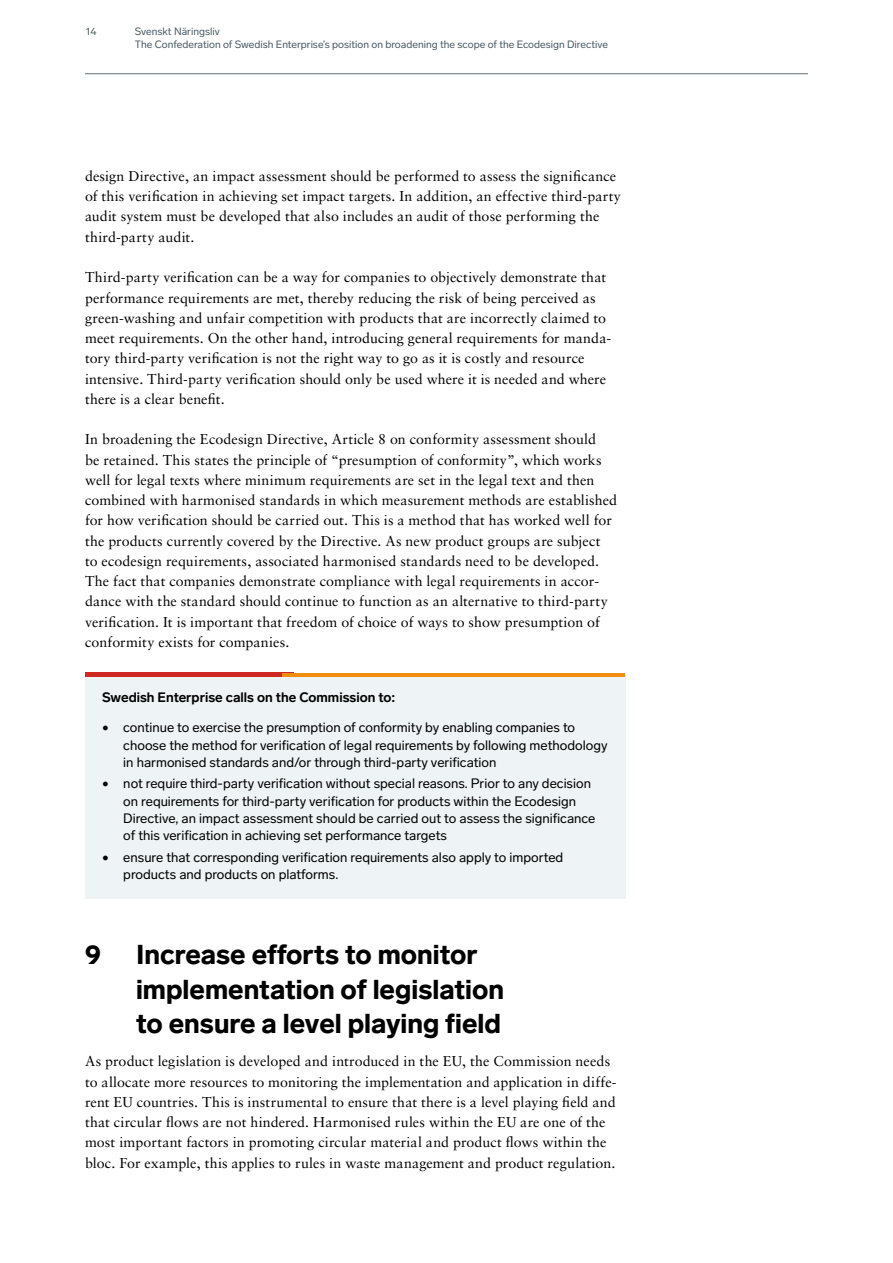
<style>
.page{position:relative;width:893px;height:1263px;background:#fff}
.page>*{position:absolute;margin:0;border:0;box-sizing:border-box;transform-origin:0 0}
.t1{font:900 27px/34.5px "Lab Grotesque";color:#000}
.t2{font:14.25px/20.2px "Sabon LT Std";letter-spacing:.005em;color:#000}
.t3{font:13.5px/17.2px "Lab Grotesque";color:#000}
.t4{font:700 13.5px "Lab Grotesque";color:#000}
.t5{font:10.5px/12.6px "Lab Grotesque";color:#4b5c67}
</style>
<div class="page">
<hr style="left:85px;top:73px;width:723px;height:1px;background:#5b7281">
<div style="left:85px;top:675px;width:540px;height:43px;background:#eef3f5"></div>
<div style="left:85px;top:705px;width:540px;height:82px;background:#eef3f5"></div>
<div style="left:85px;top:761px;width:540px;height:99px;background:#eef3f5"></div>
<div style="left:85px;top:834px;width:540px;height:65px;background:#eef3f5"></div>
<hr style="left:85px;top:673px;width:209px;height:4px;background:#ce2a21">
<hr style="left:283px;top:673px;width:342px;height:4px;background:#f28e0f">
<p class="t5" style="left:86px;top:25px;width:12px">14</p>
<p class="t5" style="left:135px;top:25px;width:475px">Svenskt Näringsliv<br>The Confederation of Swedish Enterprise’s position on broadening the scope of the Ecodesign Directive</p>
<p class="t2" style="left:85px;top:166px;width:538px">design Directive, an impact assessment should be performed to assess the significance of this verification in achieving set impact targets. In addition, an effective third-party audit system must be developed that also includes an audit of those performing the third-party audit.</p>
<p class="t2" style="left:85px;top:267px;width:526px">Third-party verification can be a way for companies to objectively demonstrate that performance requirements are met, thereby reducing the risk of being perceived as green-washing and unfair competition with products that are incorrectly claimed to meet requirements. On the other hand, introducing general requirements for manda&shy;tory third-party verification is not the right way to go as it is costly and resource intensive. Third-party verification should only be used where it is needed and where there is a clear benefit.</p>
<p class="t2" style="left:85px;top:429px;width:534px">In broadening the Ecodesign Directive, Article 8 on conformity assessment should<br>be retained. This states the principle of “presumption of conformity”, which works well for legal texts where minimum requirements are set in the legal text and then combined with harmonised standards in which measurement methods are established for how verification should be carried out. This is a method that has worked well for the products currently covered by the Directive. As new product groups are subject<br>to ecodesign requirements, associated harmonised standards need to be developed.<br>The fact that companies demonstrate compliance with legal requirements in accor&shy;dance with the standard should continue to function as an alternative to third-party verification. It is important that freedom of choice of ways to show presumption of conformity exists for companies.</p>
<p class="t4" style="left:102px;top:689px;width:295px">Swedish Enterprise calls on the Commission to:</p>
<p class="t3" style="left:123px;top:719px;width:486px;text-indent:-21px">• continue to exercise the presumption of conformity by enabling companies to choose the method for verification of legal requirements by following methodology in harmonised standards and/or through third-party verification</p>
<p class="t3" style="left:123px;top:775px;width:474px;text-indent:-21px">• not require third-party verification without special reasons. Prior to any decision on requirements for third-party verification for products within the Ecodesign Directive, an impact assessment should be carried out to assess the significance of this verification in achieving set performance targets</p>
<p class="t3" style="left:123px;top:848px;width:441px;text-indent:-21px">• ensure that corresponding verification requirements also apply to imported products and products on platforms.</p>
<h1 class="t1" style="left:85px;top:938px;width:17px">9</h1>
<h1 class="t1" style="left:136px;top:938px;width:369px">Increase efforts to monitor implementation of legislation to ensure a level playing field</h1>
<p class="t2" style="left:85px;top:1051px;width:533px">As product legislation is developed and introduced in the EU, the Commission needs to allocate more resources to monitoring the implementation and application in diffe&shy;rent EU countries. This is instrumental to ensure that there is a level playing field and that circular flows are not hindered. Harmonised rules within the EU are one of the most important factors in promoting circular material and product flows within the bloc. For example, this applies to rules in waste management and product regulation.</p>
</div>
